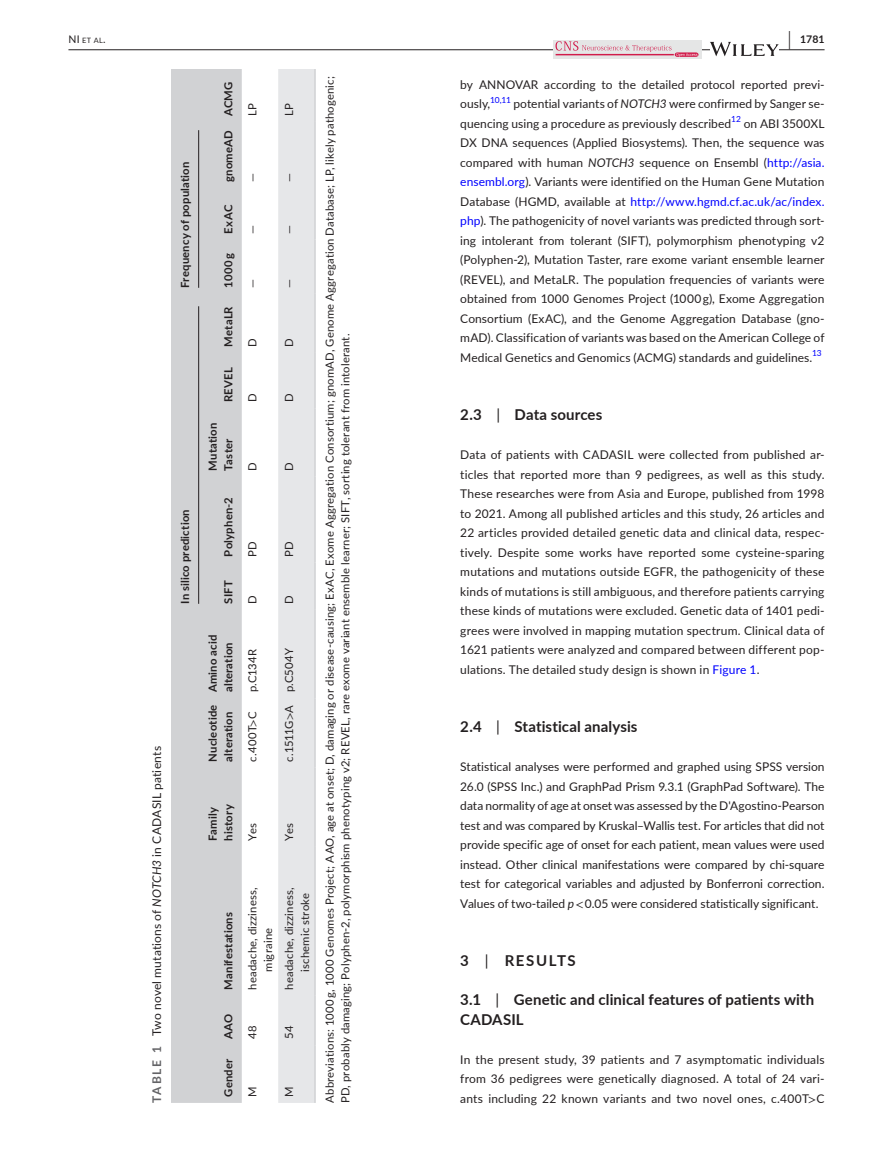
<style>
.page{position:relative;width:893px;height:1174px;background:#fff}
.page>*{position:absolute;margin:0;border:0;box-sizing:border-box;transform-origin:0 0}
.t1{font:700 15px/19.5px "Lato";letter-spacing:.005em;color:#231f20}
.t2{font:700 15px "Lato";letter-spacing:.105em;color:#231f20}
.t3{font:12px/19.5px "Lato";letter-spacing:.01em;color:#231f20;text-align:justify}
.t4{font:700 12px "Lato";letter-spacing:.145em;color:#636366}
.t5{font:11.25px/15.8px "Lato";letter-spacing:.015em;color:#231f20}
.t6{font:700 11.25px/15.8px "Lato";letter-spacing:.02em;color:#231f20}
.t7{font:700 10.5px "Lato";color:#231f20}
.t8{font:7.35px "Lato";color:#231f20}
.s1{font-size:10.5px}
.s2{font-size:19.5px}
.s3{font-style:italic}
.s4{color:#00f}
.s5{font-weight:400}
.s6{font-family:"STIX"}
</style>
<div class="page">
<hr style="left:68px;top:49px;width:756px;height:1px;background:#231f20">
<div style="left:553px;top:40px;width:148px;height:18px;background:#e5e6e6"></div>
<svg style="left:555px;top:41px;width:142px;height:16px"></svg>
<svg style="left:710px;top:42px;width:69px;height:14px"></svg>
<div style="left:171px;top:69px;width:71px;height:1033px;background:#d1d2d4"></div>
<div style="left:278px;top:69px;width:36px;height:1033px;background:#e6e7e9"></div>
<hr style="left:314px;top:1045px;width:2px;height:57px;background:#d1d2d4">
<hr style="left:314px;top:995px;width:2px;height:50px;background:#d1d2d4">
<hr style="left:314px;top:847px;width:2px;height:148px;background:#d1d2d4">
<hr style="left:314px;top:767px;width:2px;height:80px;background:#d1d2d4">
<hr style="left:314px;top:698px;width:2px;height:69px;background:#d1d2d4">
<hr style="left:314px;top:610px;width:2px;height:88px;background:#d1d2d4">
<hr style="left:314px;top:562px;width:2px;height:48px;background:#d1d2d4">
<hr style="left:314px;top:476px;width:2px;height:86px;background:#d1d2d4">
<hr style="left:314px;top:408px;width:2px;height:68px;background:#d1d2d4">
<hr style="left:314px;top:353px;width:2px;height:55px;background:#d1d2d4">
<hr style="left:314px;top:294px;width:2px;height:59px;background:#d1d2d4">
<hr style="left:314px;top:239px;width:2px;height:55px;background:#d1d2d4">
<hr style="left:314px;top:188px;width:2px;height:51px;background:#d1d2d4">
<hr style="left:314px;top:122px;width:2px;height:66px;background:#d1d2d4">
<hr style="left:314px;top:69px;width:2px;height:53px;background:#d1d2d4">
<hr style="left:198px;top:306px;width:1px;height:298px;background:#231f20">
<hr style="left:198px;top:130px;width:1px;height:158px;background:#231f20">
<p class="t8" style="left:68px;top:35px;width:39px"><span class="s1">NI</span> et al<span class="s1">.</span></p>
<p class="t7" style="left:789px;top:31px;width:37px"><span class="s2">|</span> 1781</p>
<p class="t3" style="left:460px;top:74px;width:366px">by ANNOVAR according to the detailed protocol reported previ&shy;ously,<sup>10,11</sup> potential variants of <span class="s3">NOTCH3</span> were confirmed by Sanger se&shy;quencing using a procedure as previously described<sup>12</sup> on ABI 3500XL DX DNA sequences (Applied Biosystems). Then, the sequence was compared with human <span class="s3">NOTCH3</span> sequence on Ensembl (<span class="s4">http://asia. ensembl.org</span>). Variants were identified on the Human Gene Mutation Database (HGMD, available at <span class="s4">http://www.hgmd.cf.ac.uk/ac/index. php</span>). The pathogenicity of novel variants was predicted through sort&shy;ing intolerant from tolerant (SIFT), polymorphism phenotyping v2 (Polyphen-2), Mutation Taster, rare exome variant ensemble learner (REVEL), and MetaLR. The population frequencies of variants were obtained from 1000 Genomes Project (1000 g), Exome Aggregation Consortium (ExAC), and the Genome Aggregation Database (gno&shy;mAD). Classification of variants was based on the American College of Medical Genetics and Genomics (ACMG) standards and guidelines.<sup>13</sup></p>
<p class="t5" style="left:321px;top:1103px;width:1028px;rotate:-90deg">Abbreviations: 1000 g, 1000 Genomes Project; AAO, age at onset; D, damaging or disease-causing; ExAC, Exome Aggregation Consortium; gnomAD, Genome Aggregation Database; LP, likely pathogenic;<br>PD, probably damaging; Polyphen-2, polymorphism phenotyping v2; REVEL, rare exome variant ensemble learner; SIFT, sorting tolerant from intolerant.</p>
<p class="t6" style="left:220px;top:116px;width:36px;rotate:-90deg">ACMG</p>
<p class="t5" style="left:244px;top:116px;width:14px;rotate:-90deg">LP</p>
<p class="t5" style="left:281px;top:116px;width:14px;rotate:-90deg">LP</p>
<p class="t6" style="left:220px;top:182px;width:53px;rotate:-90deg">gnomeAD</p>
<p class="t6" style="left:177px;top:288px;width:128px;rotate:-90deg">Frequency of population</p>
<p class="t5" style="left:244px;top:182px;width:10px;rotate:-90deg">—</p>
<p class="t5" style="left:281px;top:182px;width:10px;rotate:-90deg">—</p>
<p class="t6" style="left:220px;top:233px;width:30px;rotate:-90deg">ExAC</p>
<p class="t5" style="left:244px;top:233px;width:10px;rotate:-90deg">—</p>
<p class="t5" style="left:281px;top:233px;width:10px;rotate:-90deg">—</p>
<p class="t6" style="left:220px;top:288px;width:36px;rotate:-90deg">1000 g</p>
<p class="t5" style="left:244px;top:288px;width:10px;rotate:-90deg">—</p>
<p class="t5" style="left:281px;top:288px;width:10px;rotate:-90deg">—</p>
<p class="t6" style="left:220px;top:347px;width:42px;rotate:-90deg">MetaLR</p>
<p class="t5" style="left:244px;top:347px;width:10px;rotate:-90deg">D</p>
<p class="t5" style="left:281px;top:347px;width:10px;rotate:-90deg">D</p>
<p class="t6" style="left:220px;top:402px;width:36px;rotate:-90deg">REVEL</p>
<p class="t5" style="left:244px;top:402px;width:10px;rotate:-90deg">D</p>
<p class="t5" style="left:281px;top:402px;width:10px;rotate:-90deg">D</p>
<p class="t1" style="left:460px;top:404px;width:144px">2.3 <span class="s5">|</span> Data sources</p>
<p class="t3" style="left:460px;top:444px;width:366px">Data of patients with CADASIL were collected from published ar&shy;ticles that reported more than 9 pedigrees, as well as this study.<br>These researches were from Asia and Europe, published from 1998 to 2021. Among all published articles and this study, 26 articles and 22 articles provided detailed genetic data and clinical data, respec&shy;tively. Despite some works have reported some cysteine-sparing mutations and mutations outside EGFR, the pathogenicity of these kinds of mutations is still ambiguous, and therefore patients carrying these kinds of mutations were excluded. Genetic data of 1401 pedi&shy;grees were involved in mapping mutation spectrum. Clinical data of 1621 patients were analyzed and compared between different pop&shy;ulations. The detailed study design is shown in <span class="s4">Figure 1</span>.</p>
<p class="t6" style="left:204px;top:470px;width:50px;rotate:-90deg">Mutation<br>Taster</p>
<p class="t5" style="left:244px;top:470px;width:10px;rotate:-90deg">D</p>
<p class="t5" style="left:281px;top:470px;width:10px;rotate:-90deg">D</p>
<p class="t6" style="left:220px;top:556px;width:61px;rotate:-90deg">Polyphen-2</p>
<p class="t6" style="left:177px;top:604px;width:96px;rotate:-90deg">In silico prediction</p>
<p class="t5" style="left:244px;top:556px;width:17px;rotate:-90deg">PD</p>
<p class="t5" style="left:281px;top:556px;width:17px;rotate:-90deg">PD</p>
<p class="t6" style="left:220px;top:604px;width:25px;rotate:-90deg">SIFT</p>
<p class="t5" style="left:244px;top:604px;width:10px;rotate:-90deg">D</p>
<p class="t5" style="left:281px;top:604px;width:10px;rotate:-90deg">D</p>
<p class="t6" style="left:204px;top:692px;width:59px;rotate:-90deg">Amino acid alteration</p>
<p class="t5" style="left:281px;top:761px;width:115px;rotate:-90deg">c.1511G<span class="s6">&gt;</span>A p.C504Y</p>
<p class="t5" style="left:244px;top:692px;width:45px;rotate:-90deg">p.C134R</p>
<p class="t6" style="left:204px;top:761px;width:58px;rotate:-90deg">Nucleotide alteration</p>
<p class="t5" style="left:244px;top:761px;width:52px;rotate:-90deg">c.400T<span class="s6">&gt;</span>C</p>
<p class="t1" style="left:460px;top:716px;width:179px">2.4 <span class="s5">|</span> Statistical analysis</p>
<p class="t3" style="left:460px;top:756px;width:366px">Statistical analyses were performed and graphed using SPSS version 26.0 (SPSS Inc.) and GraphPad Prism 9.3.1 (GraphPad Software). The data normality of age at onset was assessed by the D'Agostino-Pearson test and was compared by Kruskal–Wallis test. For articles that did not provide specific age of onset for each patient, mean values were used instead. Other clinical manifestations were compared by chi-square test for categorical variables and adjusted by Bonferroni correction.<br>Values of two-tailed <span class="s3">p</span><span class="s6">&lt;</span> 0.05 were considered statistically significant.</p>
<p class="t3" style="left:147px;top:1035px;width:291px;rotate:-90deg">Two novel mutations of <span class="s3">NOTCH3</span> in CADASIL patients</p>
<p class="t6" style="left:204px;top:841px;width:38px;rotate:-90deg">Family history</p>
<p class="t5" style="left:244px;top:841px;width:19px;rotate:-90deg">Yes</p>
<p class="t5" style="left:281px;top:841px;width:19px;rotate:-90deg">Yes</p>
<p class="t5" style="left:244px;top:971px;width:86px;text-indent:-18px;rotate:-90deg">headache, dizziness, migraine</p>
<p class="t5" style="left:281px;top:971px;width:86px;text-indent:-18px;rotate:-90deg">headache, dizziness, ischemic stroke</p>
<p class="t6" style="left:220px;top:989px;width:79px;rotate:-90deg">Manifestations</p>
<p class="t2" style="left:460px;top:950px;width:117px">3 <span class="s5">|</span> RESULTS</p>
<p class="t1" style="left:460px;top:989px;width:355px">3.1 <span class="s5">|</span> Genetic and clinical features of patients with<br>CADASIL</p>
<p class="t3" style="left:460px;top:1049px;width:366px">In the present study, 39 patients and 7 asymptomatic individuals from 36 pedigrees were genetically diagnosed. A total of 24 vari-</p>
<p class="t6" style="left:220px;top:1039px;width:27px;rotate:-90deg">AAO</p>
<p class="t5" style="left:281px;top:1039px;width:15px;rotate:-90deg">54</p>
<p class="t5" style="left:244px;top:1039px;width:15px;rotate:-90deg">48</p>
<p class="t4" style="left:148px;top:1102px;width:58px;rotate:-90deg">TABLE 1</p>
<p class="t6" style="left:220px;top:1097px;width:40px;rotate:-90deg">Gender</p>
<p class="t5" style="left:244px;top:1097px;width:12px;rotate:-90deg">M</p>
<p class="t5" style="left:281px;top:1097px;width:12px;rotate:-90deg">M</p>
<p class="t3" style="left:460px;top:1088px;width:366px">ants including 22 known variants and two novel ones, c.400T<span class="s6">&gt;</span>C</p>
</div>
